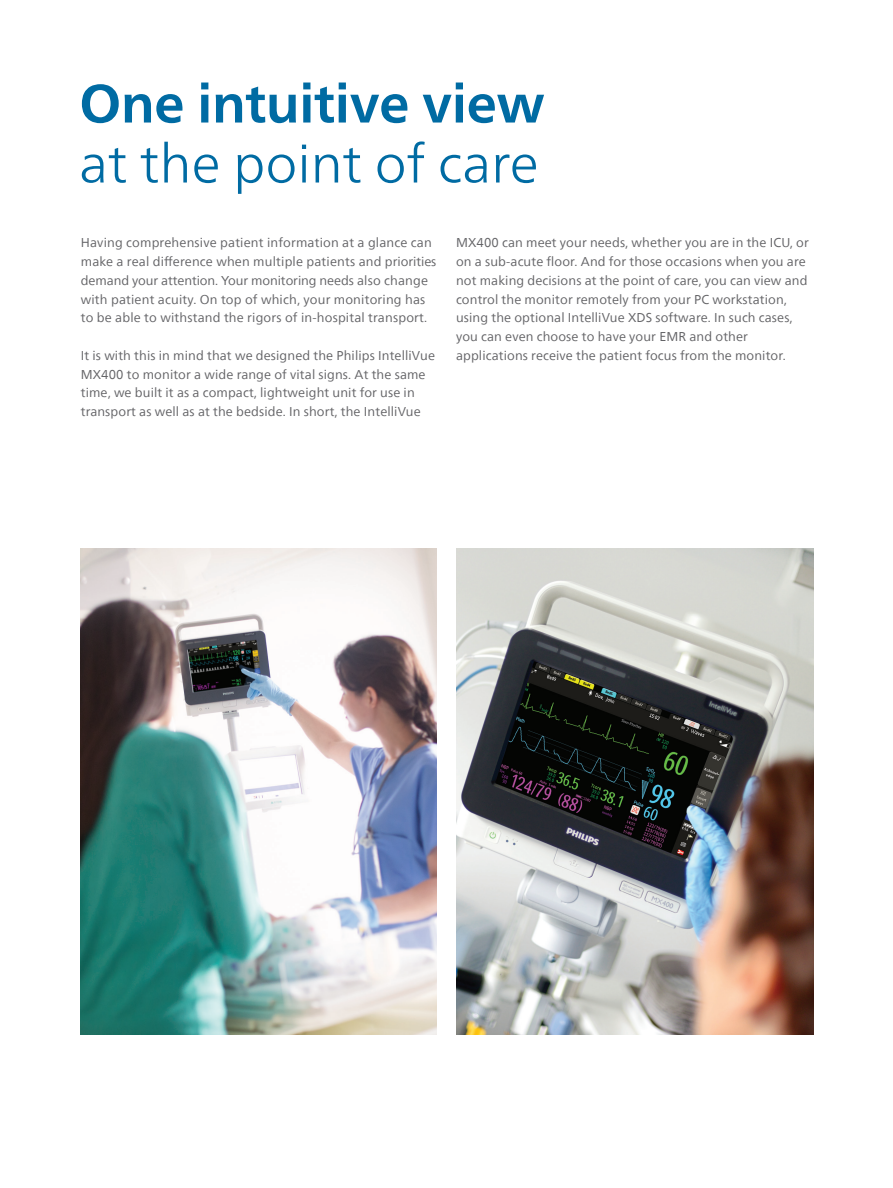
<style>
.page{position:relative;width:893px;height:1188px;background:#fff}
.page>*{position:absolute;margin:0;border:0;box-sizing:border-box;transform-origin:0 0}
.t1{font:700 54px "Neue Frutiger World";letter-spacing:-.01em;color:#006ba3}
.t2{font:300 54px "Neue Frutiger World";color:#006ba3}
.t3{font:12.75px/18.8px "Neue Frutiger World";letter-spacing:.01em;color:#636366}
</style>
<div class="page">
<img style="left:456px;top:549px;width:358px;height:486px">
<img style="left:81px;top:549px;width:356px;height:486px">
<h1 class="t1" style="left:79px;top:56px;width:467px">One intuitive view</h1>
<h1 class="t2" style="left:79px;top:122px;width:461px">at the point of care</h1>
<p class="t3" style="left:81px;top:234px;width:357px">Having comprehensive patient information at a glance can make a real difference when multiple patients and priorities demand your attention. Your monitoring needs also change with patient acuity. On top of which, your monitoring has to be able to withstand the rigors of in-hospital transport.</p>
<p class="t3" style="left:81px;top:346px;width:356px">It is with this in mind that we designed the Philips IntelliVue MX400 to monitor a wide range of vital signs. At the same time, we built it as a compact, lightweight unit for use in transport as well as at the bedside. In short, the IntelliVue</p>
<p class="t3" style="left:456px;top:234px;width:354px">MX400 can meet your needs, whether you are in the ICU, or on a sub-acute floor. And for those occasions when you are not making decisions at the point of care, you can view and control the monitor remotely from your PC workstation, using the optional IntelliVue XDS software. In such cases, you can even choose to have your EMR and other applications receive the patient focus from the monitor.</p>
</div>
